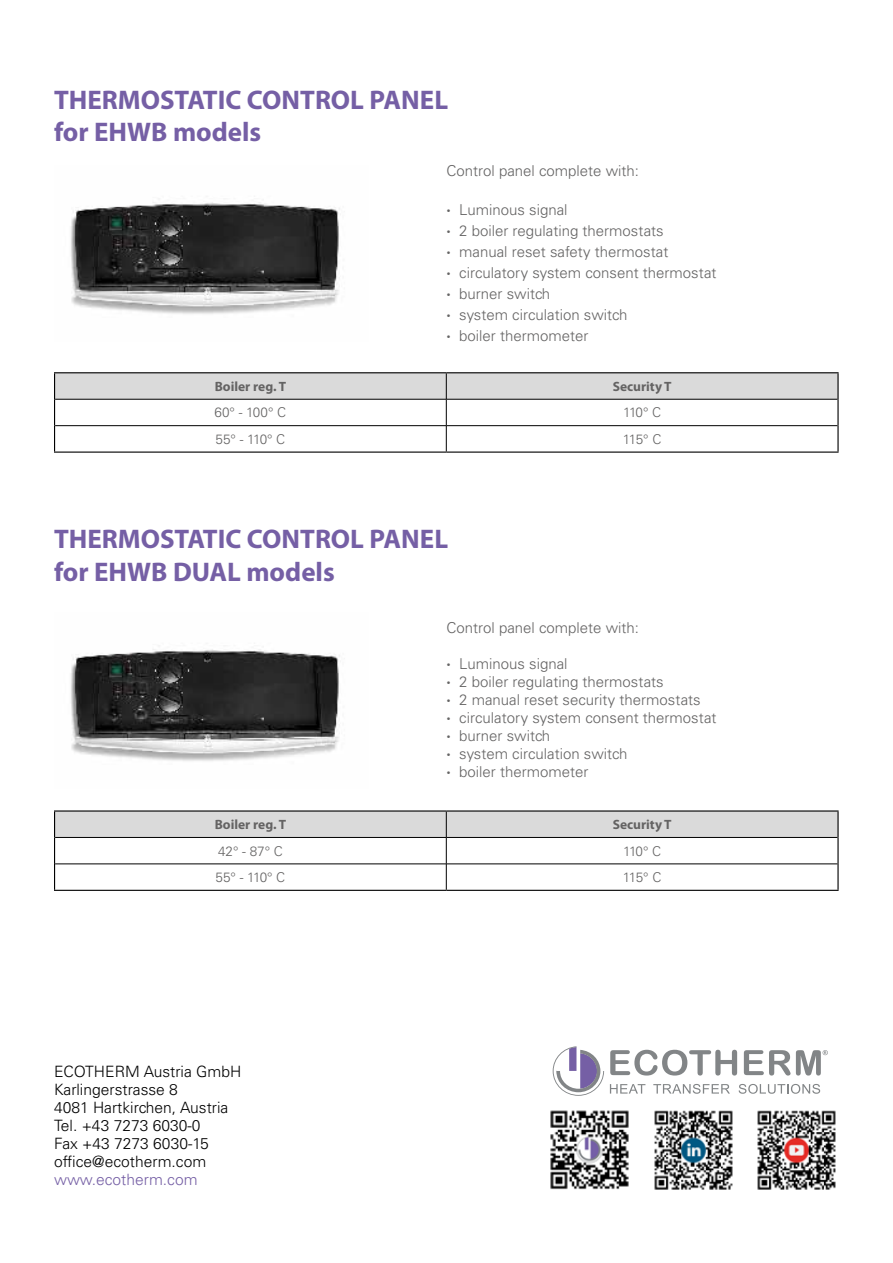
<style>
.page{position:relative;width:893px;height:1263px;background:#fff}
.page>*{position:absolute;margin:0;border:0;box-sizing:border-box;transform-origin:0 0}
.t1{font:700 27px/32.4px "Myriad Pro";color:#755fa5}
.t2{font:300 15.6px/18px "Univers LT Std";color:#000}
.t3{font:300 15.6px "Univers LT Std";color:#755fa5}
.t4{font:300 15px "Univers LT Std";color:#646363}
.t5{font:300 13.5px "Univers LT Std";letter-spacing:-.075em;color:#646363}
.t6{font:700 13.5px "Myriad Pro";color:#646363}
.s1{font-family:"Helvetica";font-weight:400;font-size:12px}
</style>
<div class="page">
<img style="left:550px;top:1110px;width:79px;height:80px">
<img style="left:654px;top:1110px;width:79px;height:80px">
<img style="left:757px;top:1110px;width:79px;height:80px">
<svg style="left:610px;top:1084px;width:35px;height:9px"></svg>
<svg style="left:653px;top:1084px;width:77px;height:10px"></svg>
<svg style="left:739px;top:1084px;width:81px;height:10px"></svg>
<svg style="left:610px;top:1050px;width:127px;height:25px"></svg>
<svg style="left:744px;top:1050px;width:84px;height:25px"></svg>
<svg style="left:553px;top:1046px;width:51px;height:50px"></svg>
<hr style="left:54px;top:810px;width:392px;height:1px;background:#000">
<hr style="left:446px;top:810px;width:393px;height:1px;background:#000">
<hr style="left:837px;top:811px;width:2px;height:26px;background:#000">
<hr style="left:837px;top:837px;width:2px;height:27px;background:#000">
<hr style="left:837px;top:864px;width:2px;height:26px;background:#000">
<hr style="left:54px;top:890px;width:392px;height:1px;background:#000">
<hr style="left:446px;top:890px;width:393px;height:1px;background:#000">
<svg style="left:54px;top:811px;width:784px;height:79px"></svg>
<img style="left:71px;top:649px;width:269px;height:112px">
<hr style="left:54px;top:372px;width:392px;height:1px;background:#000">
<hr style="left:446px;top:372px;width:393px;height:1px;background:#000">
<hr style="left:837px;top:373px;width:2px;height:26px;background:#000">
<hr style="left:837px;top:399px;width:2px;height:27px;background:#000">
<hr style="left:837px;top:426px;width:2px;height:25px;background:#000">
<hr style="left:54px;top:451px;width:392px;height:2px;background:#000">
<hr style="left:446px;top:451px;width:393px;height:2px;background:#000">
<svg style="left:54px;top:373px;width:784px;height:78px"></svg>
<img style="left:71px;top:202px;width:269px;height:112px">
<h1 class="t1" style="left:54px;top:83px;width:396px">THERMOSTATIC CONTROL PANEL for EHWB models</h1>
<p class="t4" style="left:446px;top:162px;width:194px">Control panel complete with:</p>
<p class="t4" style="left:446px;top:201px;width:123px"><span class="s1">•</span> Luminous signal</p>
<p class="t4" style="left:446px;top:222px;width:219px"><span class="s1">•</span> 2 boiler regulating thermostats</p>
<p class="t4" style="left:446px;top:243px;width:223px"><span class="s1">•</span> manual reset safety thermostat</p>
<p class="t4" style="left:446px;top:264px;width:272px"><span class="s1">•</span> circulatory system consent thermostat</p>
<p class="t4" style="left:446px;top:285px;width:105px"><span class="s1">•</span> burner switch</p>
<p class="t4" style="left:446px;top:306px;width:182px"><span class="s1">•</span> system circulation switch</p>
<p class="t4" style="left:446px;top:327px;width:143px"><span class="s1">•</span> boiler thermometer</p>
<p class="t6" style="left:215px;top:378px;width:73px">Boiler reg. T</p>
<p class="t6" style="left:613px;top:378px;width:60px">Security T</p>
<p class="t5" style="left:215px;top:404px;width:73px">60° - 100° C</p>
<p class="t5" style="left:623px;top:404px;width:40px">110° C</p>
<p class="t5" style="left:216px;top:431px;width:71px">55° - 110° C</p>
<p class="t5" style="left:623px;top:431px;width:40px">115° C</p>
<h1 class="t1" style="left:54px;top:522px;width:396px">THERMOSTATIC CONTROL PANEL for EHWB DUAL models</h1>
<p class="t4" style="left:446px;top:619px;width:194px">Control panel complete with:</p>
<p class="t4" style="left:446px;top:655px;width:123px"><span class="s1">•</span> Luminous signal</p>
<p class="t4" style="left:446px;top:673px;width:219px"><span class="s1">•</span> 2 boiler regulating thermostats</p>
<p class="t4" style="left:446px;top:691px;width:256px"><span class="s1">•</span> 2 manual reset security thermostats</p>
<p class="t4" style="left:446px;top:709px;width:272px"><span class="s1">•</span> circulatory system consent thermostat</p>
<p class="t4" style="left:446px;top:727px;width:105px"><span class="s1">•</span> burner switch</p>
<p class="t4" style="left:446px;top:745px;width:182px"><span class="s1">•</span> system circulation switch</p>
<p class="t4" style="left:446px;top:763px;width:143px"><span class="s1">•</span> boiler thermometer</p>
<p class="t6" style="left:215px;top:816px;width:73px">Boiler reg. T</p>
<p class="t6" style="left:613px;top:816px;width:60px">Security T</p>
<p class="t5" style="left:218px;top:843px;width:66px">42° - 87° C</p>
<p class="t5" style="left:623px;top:843px;width:40px">110° C</p>
<p class="t5" style="left:216px;top:869px;width:71px">55° - 110° C</p>
<p class="t5" style="left:623px;top:869px;width:40px">115° C</p>
<p class="t2" style="left:54px;top:1062px;width:189px">ECOTHERM Austria GmbH<br>Karlingerstrasse 8<br>4081 Hartkirchen, Austria<br>Tel. +43 7273 6030-0<br>Fax +43 7273 6030-15 office@ecotherm.com</p>
<p class="t3" style="left:54px;top:1169px;width:145px">www.ecotherm.com</p>
</div>
